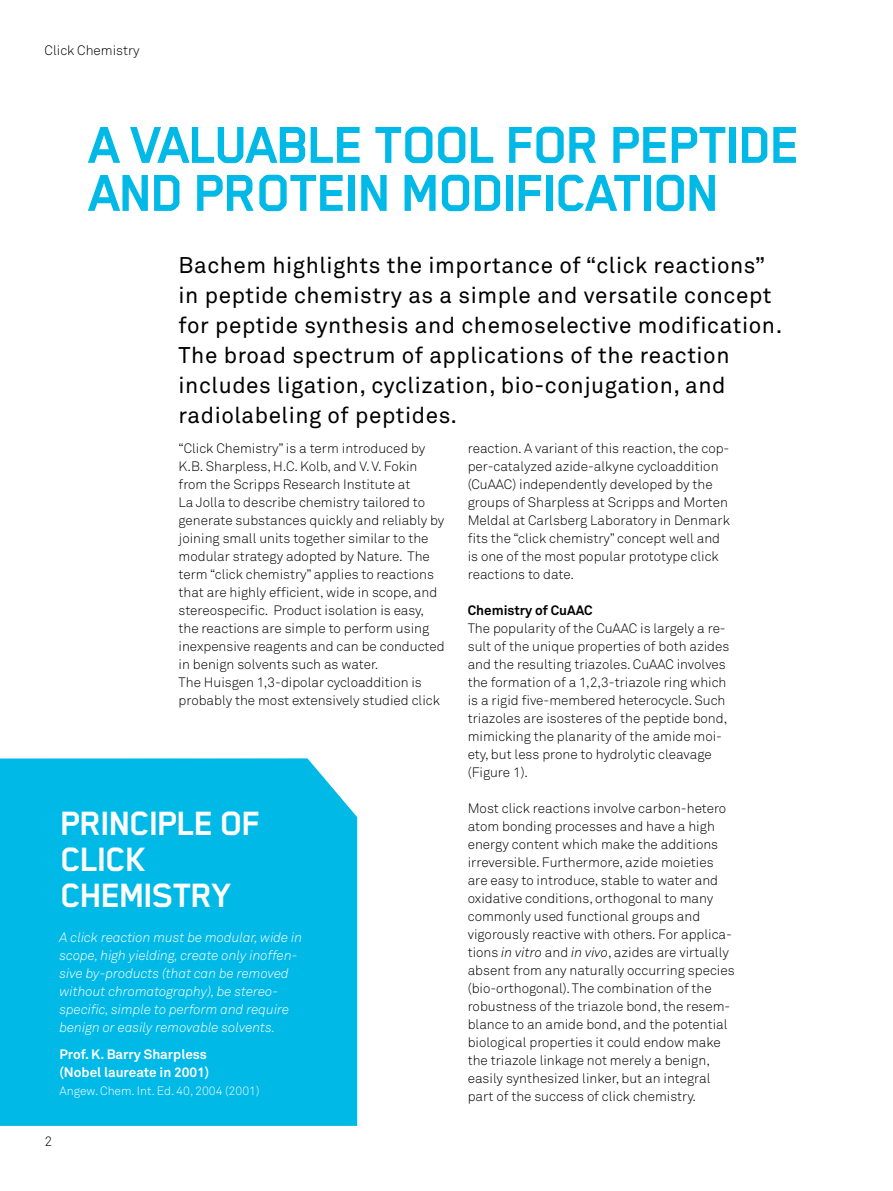
<style>
.page{position:relative;width:893px;height:1191px;background:#fff}
.page>*{position:absolute;margin:0;border:0;box-sizing:border-box;transform-origin:0 0}
.Blender_Bold_40pt{font:700 60px/48px "Blender Pro";letter-spacing:-.04em;color:#00b9e7}
.Blender_Bold_26pt{font:700 39px/36px "Blender Pro";letter-spacing:-.04em;color:#fff}
.Akkurat_Light_15pt{font:22.5px/30px "Akkurat Bachem Pro";letter-spacing:.025em;color:#000}
.Akkurat_Light_9pt{font:300 13.5px/18px "Akkurat Bachem Pro";color:#000}
.Akkurat_Regular_9pt{font:italic 300 13.5px/18px "Akkurat Bachem Pro";color:#fff}
.Akkurat_Regular_9pt-2{font:700 13.5px "Akkurat Bachem Pro";color:#fff}
.Akkurat_Light_9pt-2{font:700 13.5px "Akkurat Bachem Pro";color:#000}
.Akkurat_Regular_9pt-3{font:300 12px "Akkurat Bachem Pro";color:#fff}
.s1{font-style:italic}
</style>
<div class="page">
<div style="left:0;top:758px;width:357px;height:367px;background:#00b9e7"></div>
<p class="Akkurat_Light_9pt" style="left:45px;top:42px;width:96px">Click Chemistry</p>
<p class="Blender_Bold_40pt" style="left:89px;top:120px;width:714px">A VALUABLE TOOL FOR PEPTIDE<br>AND PROTEIN MODIFICATION</p>
<p class="Akkurat_Light_15pt" style="left:179px;top:250px;width:605px">Bachem highlights the importance of “click reactions” in peptide chemistry as a simple and versatile concept for peptide synthesis and chemoselective modification.<br>The broad spectrum of applications of the reaction</p>
<p class="Akkurat_Light_15pt" style="left:179px;top:370px;width:548px">includes ligation, cyclization, bio-conjugation, and</p>
<p class="Akkurat_Light_15pt" style="left:179px;top:400px;width:280px">radiolabeling of peptides.</p>
<p class="Akkurat_Light_9pt" style="left:179px;top:439px;width:267px">“Click Chemistry” is a term introduced by K.B. Sharpless, H.C. Kolb, and V. V. Fokin from the Scripps Research Institute at<br>La Jolla to describe chemistry tailored to generate substances quickly and reliably by joining small units together similar to the modular strategy adopted by Nature. The term “click chemistry” applies to reactions that are highly efficient, wide in scope, and stereospecific. Product isolation is easy, the reactions are simple to perform using inexpensive reagents and can be conducted in benign solvents such as water.</p>
<p class="Akkurat_Light_9pt" style="left:179px;top:673px;width:263px">The Huisgen 1,3-dipolar cycloaddition is probably the most extensively studied click</p>
<p class="Blender_Bold_26pt" style="left:61px;top:804px;width:202px">PRINCIPLE OF<br>CLICK</p>
<p class="Blender_Bold_26pt" style="left:61px;top:876px;width:173px">CHEMISTRY</p>
<p class="Akkurat_Regular_9pt" style="left:60px;top:928px;width:244px">A click reaction must be modular, wide in scope, high yielding, create only inoffen&shy;sive by-products (that can be removed without chromatography), be stereo&shy;specific, simple to perform and require benign or easily removable solvents.</p>
<p class="Akkurat_Regular_9pt-2" style="left:60px;top:1046px;width:149px">Prof. K. Barry Sharpless</p>
<p class="Akkurat_Regular_9pt-2" style="left:60px;top:1064px;width:151px">(Nobel laureate in 2001)</p>
<p class="Akkurat_Regular_9pt-3" style="left:60px;top:1084px;width:201px">Angew. Chem. Int. Ed. 40, 2004 (2001)</p>
<p class="Akkurat_Light_9pt" style="left:45px;top:1132px;width:9px">2</p>
<p class="Akkurat_Light_9pt" style="left:468px;top:439px;width:264px">reaction. A variant of this reaction, the cop&shy;per-catalyzed azide-alkyne cycloaddition (CuAAC) independently developed by the groups of Sharpless at Scripps and Morten Meldal at Carlsberg Laboratory in Denmark fits the “click chemistry” concept well and is one of the most popular prototype click reactions to date.</p>
<p class="Akkurat_Light_9pt-2" style="left:468px;top:602px;width:126px">Chemistry of CuAAC</p>
<p class="Akkurat_Light_9pt" style="left:468px;top:619px;width:263px">The popularity of the CuAAC is largely a re&shy;sult of the unique properties of both azides and the resulting triazoles. CuAAC involves the formation of a 1,2,3-triazole ring which is a rigid five-membered heterocycle. Such triazoles are isosteres of the peptide bond, mimicking the planarity of the amide moi&shy;ety, but less prone to hydrolytic cleavage (Figure 1).</p>
<p class="Akkurat_Light_9pt" style="left:468px;top:799px;width:268px">Most click reactions involve carbon-hetero atom bonding processes and have a high energy content which make the additions irreversible. Furthermore, azide moieties are easy to introduce, stable to water and oxidative conditions, orthogonal to many commonly used functional groups and vigorously reactive with others. For applica&shy;tions <span class="s1">in vitro</span> and <span class="s1">in vivo</span>, azides are virtually absent from any naturally occurring species (bio-orthogonal). The combination of the robustness of the triazole bond, the resem&shy;blance to an amide bond, and the potential biological properties it could endow make the triazole linkage not merely a benign, easily synthesized linker, but an integral part of the success of click chemistry.</p>
</div>
